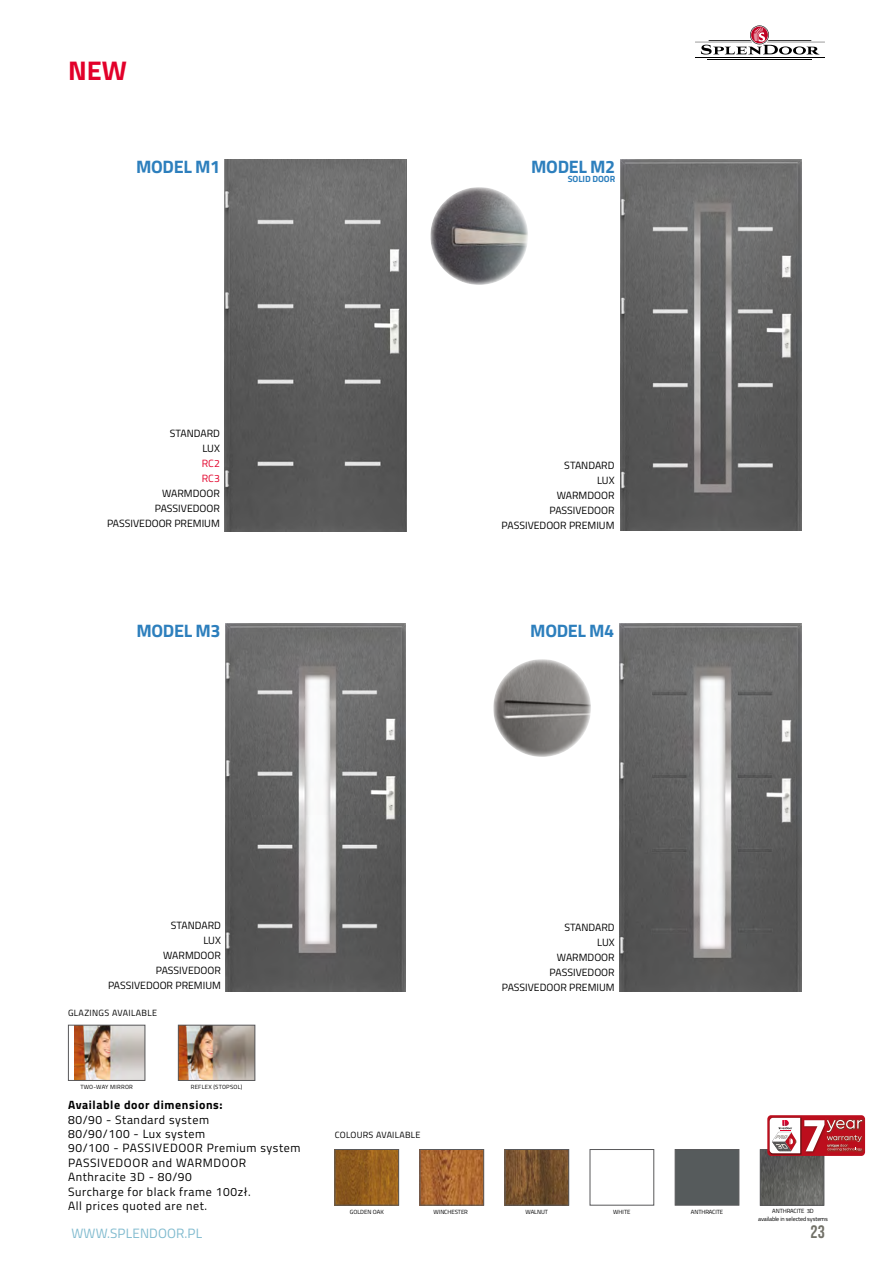
<style>
.page{position:relative;width:893px;height:1263px;background:#fff}
.page>*{position:absolute;margin:0;border:0;box-sizing:border-box;transform-origin:0 0}
.t1{font:700 27px "Titillium";color:#e2002a}
.t2{font:700 18px "Titillium";letter-spacing:-.02em;color:#2d7fbd}
.t3{font:18px "Bebas Neue";color:#727168}
.t4{font:13.5px "Titillium";letter-spacing:.01em;color:#81bbcf}
.t5{font:12px/14.4px "Titillium";letter-spacing:.05em;color:#000}
.t6{font:700 12px "Titillium";letter-spacing:.05em;color:#000}
.t7{font:10.5px/15px "Titillium";color:#000;text-align:right}
.t8{font:10.5px/15px "Titillium";color:#e2002a}
.t9{font:9px "Titillium";letter-spacing:.03em;color:#000}
.t10{font:700 9px "Titillium";letter-spacing:-.01em;color:#2d7fbd}
.t11{font:6px/7.2px "Titillium";letter-spacing:-.015em;color:#000;text-align:center}
.t12{font:6px "Titillium";letter-spacing:.04em;color:#000}
</style>
<div class="page">
<hr style="left:708px;top:59px;width:104px;height:1px;background:#000">
<hr style="left:695px;top:58px;width:130px;height:1px;background:#000">
<svg style="left:695px;top:25px;width:130px;height:30px"></svg>
<img style="left:336px;top:1151px;width:61px;height:52px">
<div style="left:334px;top:1149px;width:65px;height:56px;border:1px solid #58585a"></div>
<img style="left:507px;top:1151px;width:60px;height:52px">
<div style="left:505px;top:1149px;width:64px;height:56px;border:1px solid #58585a"></div>
<div style="left:590px;top:1149px;width:64px;height:56px;background:#fff;border:1px solid #58585a"></div>
<div style="left:675px;top:1149px;width:64px;height:56px;background:#565b5c"></div>
<img style="left:422px;top:1151px;width:60px;height:52px">
<div style="left:420px;top:1149px;width:64px;height:56px;border:1px solid #58585a"></div>
<img style="left:762px;top:1151px;width:60px;height:53px">
<div style="left:760px;top:1149px;width:64px;height:57px;border:1px solid #58585a"></div>
<div style="left:767px;top:1115px;width:98px;height:41px;background:#bc0e1d;border-radius:4px"></div>
<img style="left:769px;top:1117px;width:33px;height:38px">
<img style="left:808px;top:1119px;width:56px;height:35px">
<svg style="left:770px;top:1118px;width:92px;height:35px"></svg>
<img style="left:180px;top:1027px;width:73px;height:52px">
<div style="left:178px;top:1025px;width:77px;height:56px;border:1px solid #58585a"></div>
<img style="left:75px;top:1027px;width:68px;height:52px">
<div style="left:68px;top:1025px;width:77px;height:56px;border:1px solid #58585a"></div>
<img style="left:225px;top:160px;width:181px;height:371px">
<img style="left:620px;top:159px;width:182px;height:371px">
<img style="left:226px;top:623px;width:180px;height:369px">
<img style="left:620px;top:623px;width:182px;height:369px">
<img style="left:430px;top:187px;width:98px;height:98px;border-radius:49px">
<img style="left:493px;top:659px;width:98px;height:98px;border-radius:49px">
<h1 class="t1" style="left:68px;top:50px;width:60px">NEW</h1>
<h2 class="t2" style="left:136px;top:153px;width:86px">MODEL M1</h2>
<h2 class="t2" style="left:531px;top:153px;width:86px">MODEL M2</h2>
<p class="t10" style="left:568px;top:172px;width:49px">SOLID DOOR</p>
<p class="t7" style="left:170px;top:426px;width:52px">STANDARD<br>LUX</p>
<p class="t8" style="left:202px;top:456px;width:20px">RC2<br>RC3</p>
<p class="t7" style="left:107px;top:486px;width:114px">WARMDOOR<br>PASSIVEDOOR<br>PASSIVEDOOR PREMIUM</p>
<p class="t7" style="left:502px;top:457px;width:114px">STANDARD<br>LUX<br>WARMDOOR<br>PASSIVEDOOR<br>PASSIVEDOOR PREMIUM</p>
<h2 class="t2" style="left:137px;top:617px;width:86px">MODEL M3</h2>
<h2 class="t2" style="left:530px;top:617px;width:86px">MODEL M4</h2>
<p class="t7" style="left:108px;top:917px;width:114px">STANDARD<br>LUX<br>WARMDOOR<br>PASSIVEDOOR<br>PASSIVEDOOR PREMIUM</p>
<p class="t7" style="left:502px;top:919px;width:114px">STANDARD<br>LUX<br>WARMDOOR<br>PASSIVEDOOR<br>PASSIVEDOOR PREMIUM</p>
<p class="t9" style="left:68px;top:1006px;width:91px">GLAZINGS AVAILABLE</p>
<p class="t12" style="left:80px;top:1083px;width:54px">TWO-WAY MIRROR</p>
<p class="t12" style="left:191px;top:1083px;width:53px">REFLEX (STOPSOL)</p>
<p class="t6" style="left:68px;top:1096px;width:156px">Available door dimensions:</p>
<p class="t5" style="left:68px;top:1111px;width:234px">80/90 - Standard system<br>80/90/100 - Lux system<br>90/100 - PASSIVEDOOR Premium system<br>PASSIVEDOOR and WARMDOOR<br>Anthracite 3D - 80/90<br>Surcharge for black frame 100zł.<br>All prices quoted are net.</p>
<p class="t9" style="left:335px;top:1128px;width:87px">COLOURS AVAILABLE</p>
<p class="t11" style="left:350px;top:1207px;width:35px">GOLDEN OAK</p>
<p class="t11" style="left:434px;top:1207px;width:36px">WINCHESTER</p>
<p class="t11" style="left:526px;top:1207px;width:24px">WALNUT</p>
<p class="t11" style="left:613px;top:1207px;width:19px">WHITE</p>
<p class="t11" style="left:691px;top:1207px;width:34px">ANTHRACITE</p>
<p class="t11" style="left:758px;top:1207px;width:71px">ANTHRACITE 3D<br>available in selected systems</p>
<p class="t4" style="left:71px;top:1224px;width:132px">WWW.SPLENDOOR.PL</p>
<h2 class="t3" style="left:810px;top:1221px;width:16px">23</h2>
</div>
